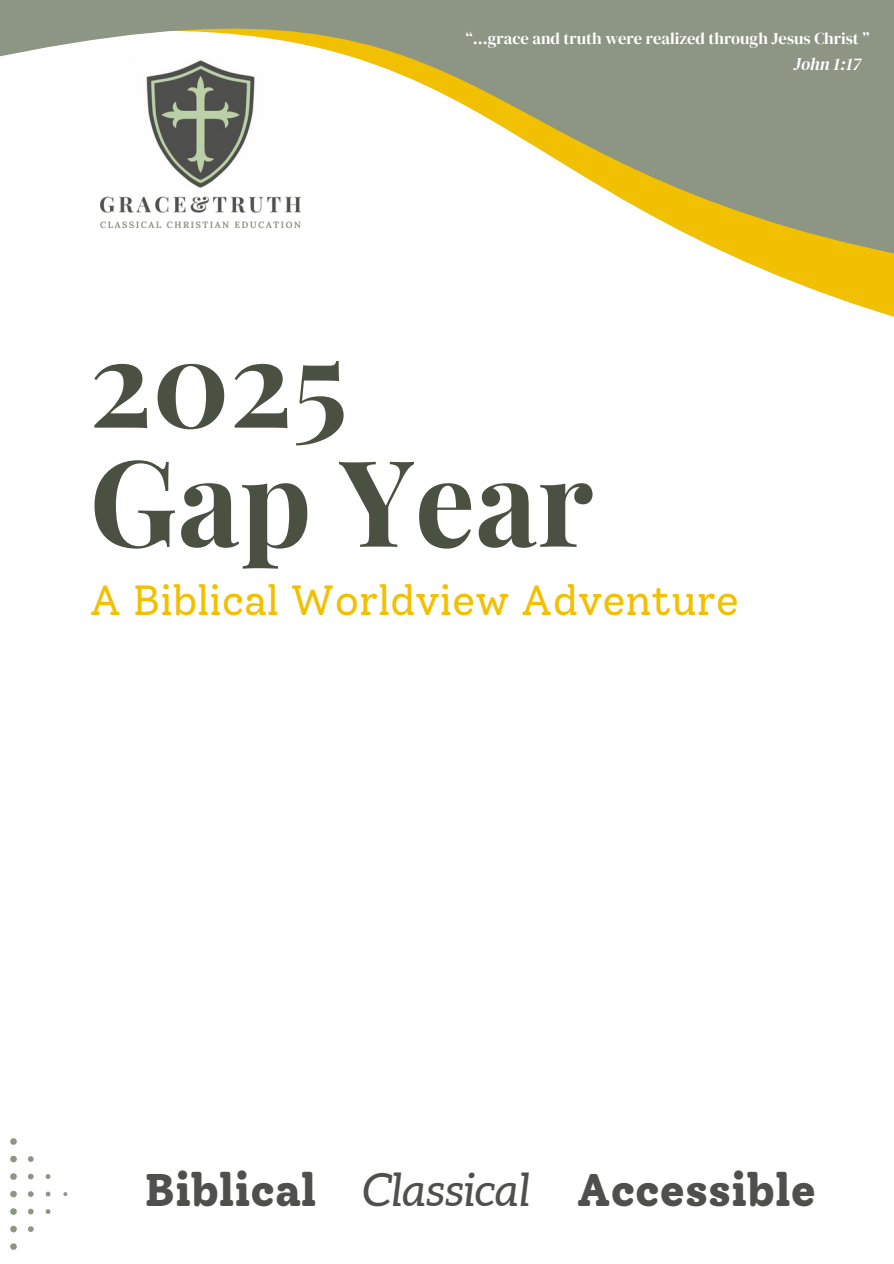
<style>
.page{position:relative;width:894px;height:1264px;background:#fff}
.page>*{position:absolute;margin:0;border:0;box-sizing:border-box;transform-origin:0 0}
.t1{font:700 120px/119.2px "Playfair Display";color:#4a5143}
.t2{font:800 45.6px "Solway";color:#4f4f4d}
.t3{font:italic 45.6px "Aleo";color:#4f4f4d}
.t4{font:42px "Solway";color:#f1c001}
.t5{font:italic 17.7px "DM Serif Display";color:#fff}
.t6{font:16.5px "DM Serif Display";color:#fff}
</style>
<div class="page">
<svg style="left:735px;top:257px;width:158px;height:60px;fill:#f1c001"></svg>
<svg style="left:0;top:0;width:893px;height:257px;fill:#8d9584"></svg>
<svg style="left:10px;top:1138px;width:7px;height:7px"></svg>
<svg style="left:10px;top:1155px;width:7px;height:7px"></svg>
<svg style="left:28px;top:1156px;width:6px;height:6px"></svg>
<svg style="left:10px;top:1173px;width:7px;height:7px"></svg>
<svg style="left:28px;top:1173px;width:6px;height:6px"></svg>
<svg style="left:46px;top:1174px;width:5px;height:4px"></svg>
<svg style="left:10px;top:1190px;width:7px;height:7px"></svg>
<svg style="left:28px;top:1191px;width:6px;height:6px"></svg>
<svg style="left:45px;top:1191px;width:6px;height:5px"></svg>
<svg style="left:10px;top:1208px;width:7px;height:7px"></svg>
<svg style="left:28px;top:1208px;width:6px;height:6px"></svg>
<svg style="left:45px;top:1209px;width:6px;height:5px"></svg>
<svg style="left:10px;top:1225px;width:7px;height:7px"></svg>
<svg style="left:28px;top:1226px;width:6px;height:5px"></svg>
<svg style="left:10px;top:1243px;width:7px;height:6px"></svg>
<img style="left:89px;top:39px;width:221px;height:218px">
<p class="t6" style="left:466px;top:27px;width:405px">“...grace and truth were realized through Jesus Christ ”</p>
<p class="t5" style="left:793px;top:52px;width:68px">John 1:17</p>
<p class="t1" style="left:89px;top:318px;width:505px">2025<br>Gap Year</p>
<p class="t4" style="left:89px;top:575px;width:651px">A Biblical Worldview Adventure</p>
<h1 class="t2" style="left:144px;top:1162px;width:174px">Biblical</h1>
<h3 class="t3" style="left:363px;top:1163px;width:168px">Classical</h3>
<p class="t2" style="left:576px;top:1162px;width:240px">Accessible</p>
</div>
